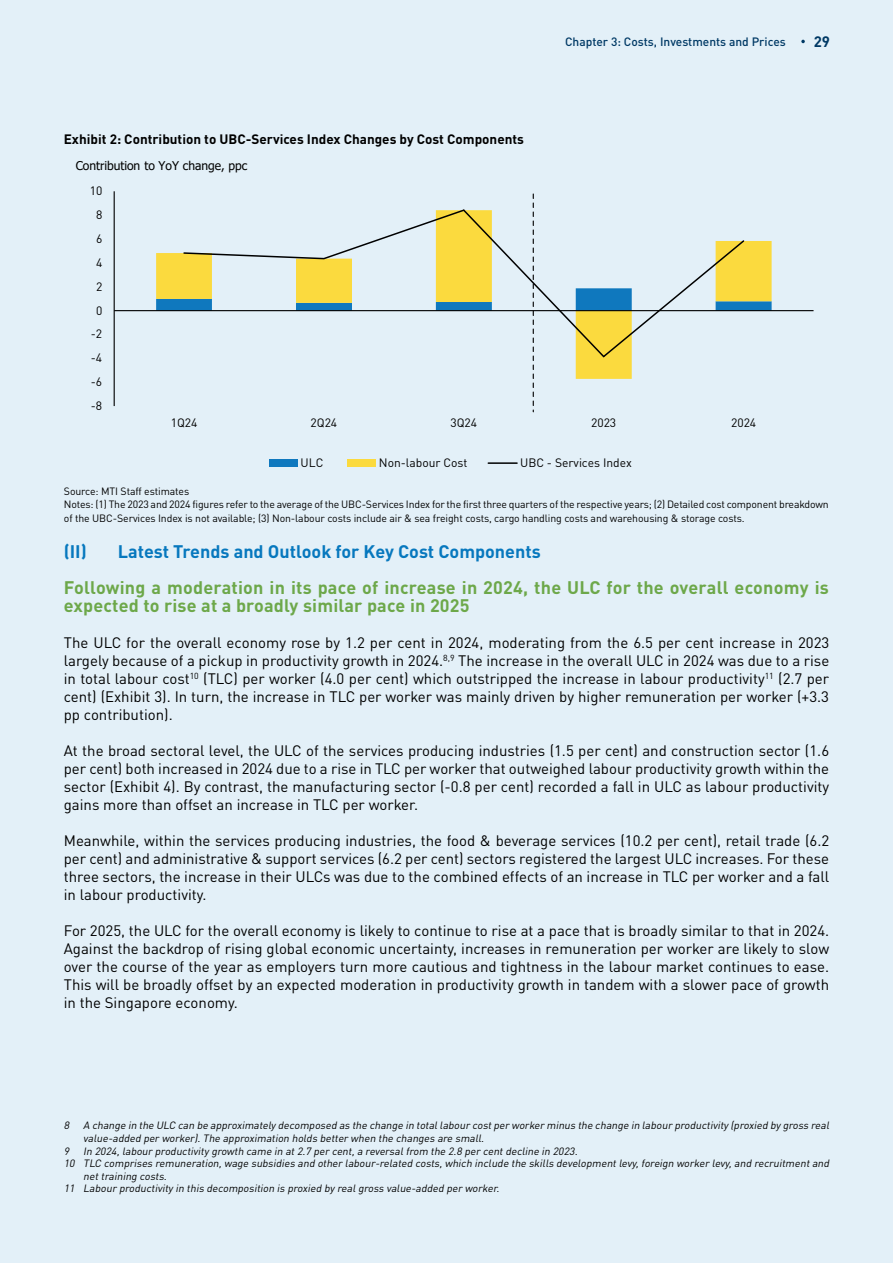
<style>
.page{position:relative;width:893px;height:1263px;background:#e3f0f8}
.page>*{position:absolute;margin:0;border:0;box-sizing:border-box;transform-origin:0 0}
.t1{font:700 18px/18px "DIN Pro";letter-spacing:.01em;color:#6da84a}
.t2{font:700 18px "DIN Pro";color:#0778be}
.t3{font:15px/18px "DIN Pro";color:#000;text-align:justify}
.t4{font:700 15px "DIN Pro";color:#003965}
.t5{font:700 13.5px "DIN Pro";color:#000}
.t6{font:12px "DIN Pro";color:#000}
.t7{font:500 12px "DIN Pro";color:#003965}
.t8{font:12px "Tahoma";color:#000}
.t9{font:italic 10.5px "DIN Pro";color:#000}
.t10{font:10.5px/13.5px "DIN Pro";letter-spacing:-.015em;color:#000}
</style>
<div class="page">
<hr style="left:114px;top:191px;width:1px;height:215px;background:#000">
<hr style="left:114px;top:310px;width:699px;height:1px;background:#000">
<div style="left:269px;top:460px;width:28px;height:7px;background:#0f78be"></div>
<div style="left:347px;top:460px;width:29px;height:7px;background:#fbda3e"></div>
<hr style="left:488px;top:462px;width:29px;height:2px;background:#000">
<svg style="left:156px;top:194px;width:616px;height:218px"></svg>
<svg style="left:801px;top:40px;width:4px;height:3px"></svg>
<p class="t5" style="left:64px;top:127px;width:462px">Exhibit 2: Contribution to UBC-Services Index Changes by Cost Components</p>
<p class="t8" style="left:76px;top:158px;width:173px">Contribution to YoY change, ppc</p>
<p class="t6" style="left:90px;top:183px;width:14px">10</p>
<p class="t6" style="left:96px;top:207px;width:8px">8</p>
<p class="t6" style="left:96px;top:230px;width:8px">6</p>
<p class="t6" style="left:96px;top:254px;width:8px">4</p>
<p class="t6" style="left:96px;top:278px;width:8px">2</p>
<p class="t6" style="left:96px;top:302px;width:8px">0</p>
<p class="t6" style="left:91px;top:326px;width:13px">-2</p>
<p class="t6" style="left:91px;top:350px;width:13px">-4</p>
<p class="t6" style="left:91px;top:374px;width:13px">-6</p>
<p class="t6" style="left:91px;top:397px;width:13px">-8</p>
<p class="t7" style="left:565px;top:32px;width:222px">Chapter 3: Costs, Investments and Prices</p>
<p class="t4" style="left:814px;top:29px;width:18px">29</p>
<p class="t6" style="left:171px;top:414px;width:28px">1Q24</p>
<p class="t6" style="left:311px;top:414px;width:28px">2Q24</p>
<p class="t6" style="left:451px;top:414px;width:28px">3Q24</p>
<p class="t6" style="left:591px;top:414px;width:27px">2023</p>
<p class="t6" style="left:731px;top:414px;width:27px">2024</p>
<p class="t6" style="left:301px;top:455px;width:24px">ULC</p>
<p class="t6" style="left:379px;top:455px;width:90px">Non-labour Cost</p>
<p class="t6" style="left:520px;top:455px;width:113px">UBC - Services Index</p>
<p class="t10" style="left:64px;top:483px;width:766px">Source: MTI Staff estimates<br>Notes: (1) The 2023 and 2024 figures refer to the average of the UBC-Services Index for the first three quarters of the respective years; (2) Detailed cost component breakdown of the UBC-Services Index is not available; (3) Non-labour costs include air &amp; sea freight costs, cargo handling costs and warehousing &amp; storage costs.</p>
<p class="t2" style="left:64px;top:536px;width:478px">(II) Latest Trends and Outlook for Key Cost Components</p>
<p class="t1" style="left:64px;top:576px;width:766px">Following a moderation in its pace of increase in 2024, the ULC for the overall economy is expected to rise at a broadly similar pace in 2025</p>
<p class="t3" style="left:64px;top:632px;width:767px">The ULC for the overall economy rose by 1.2 per cent in 2024, moderating from the 6.5 per cent increase in 2023 largely because of a pickup in productivity growth in 2024.<sup>8,9</sup> The increase in the overall ULC in 2024 was due to a rise in total labour cost<sup>10</sup> (TLC) per worker (4.0 per cent) which outstripped the increase in labour productivity<sup>11</sup> (2.7 per cent) (Exhibit 3). In turn, the increase in TLC per worker was mainly driven by higher remuneration per worker (+3.3 pp contribution).</p>
<p class="t3" style="left:64px;top:740px;width:767px">At the broad sectoral level, the ULC of the services producing industries (1.5 per cent) and construction sector (1.6 per cent) both increased in 2024 due to a rise in TLC per worker that outweighed labour productivity growth within the sector (Exhibit 4). By contrast, the manufacturing sector (-0.8 per cent) recorded a fall in ULC as labour productivity gains more than offset an increase in TLC per worker.</p>
<p class="t3" style="left:64px;top:830px;width:767px">Meanwhile, within the services producing industries, the food &amp; beverage services (10.2 per cent), retail trade (6.2 per cent) and administrative &amp; support services (6.2 per cent) sectors registered the largest ULC increases. For these three sectors, the increase in their ULCs was due to the combined effects of an increase in TLC per worker and a fall in labour productivity.</p>
<p class="t3" style="left:64px;top:920px;width:767px">For 2025, the ULC for the overall economy is likely to continue to rise at a pace that is broadly similar to that in 2024.<br>Against the backdrop of rising global economic uncertainty, increases in remuneration per worker are likely to slow over the course of the year as employers turn more cautious and tightness in the labour market continues to ease.<br>This will be broadly offset by an expected moderation in productivity growth in tandem with a slower pace of growth in the Singapore economy.</p>
<p class="t9" style="left:64px;top:1117px;width:769px">8 A change in the ULC can be approximatelydecomposed as the change in totallabourcostperworkerminus the change in labourproductivity(proxied bygross real</p>
<p class="t9" style="left:83px;top:1130px;width:405px">value-added perworker).The approximation holds betterwhen the changes are small.</p>
<p class="t9" style="left:64px;top:1142px;width:518px">9 In 2024,labourproductivitygrowth came in at2.7 percent,a reversalfrom the 2.8 percentdecline in 2023.</p>
<p class="t9" style="left:64px;top:1155px;width:769px">10 TLC comprises remuneration,wage subsidies and otherlabour-related costs,which include the skills developmentlevy,foreign workerlevy,and recruitmentand</p>
<p class="t9" style="left:83px;top:1168px;width:87px">nettraining costs.</p>
<p class="t9" style="left:64px;top:1180px;width:440px">11 Labourproductivityin this decomposition is proxied byrealgross value-added perworker.</p>
</div>
